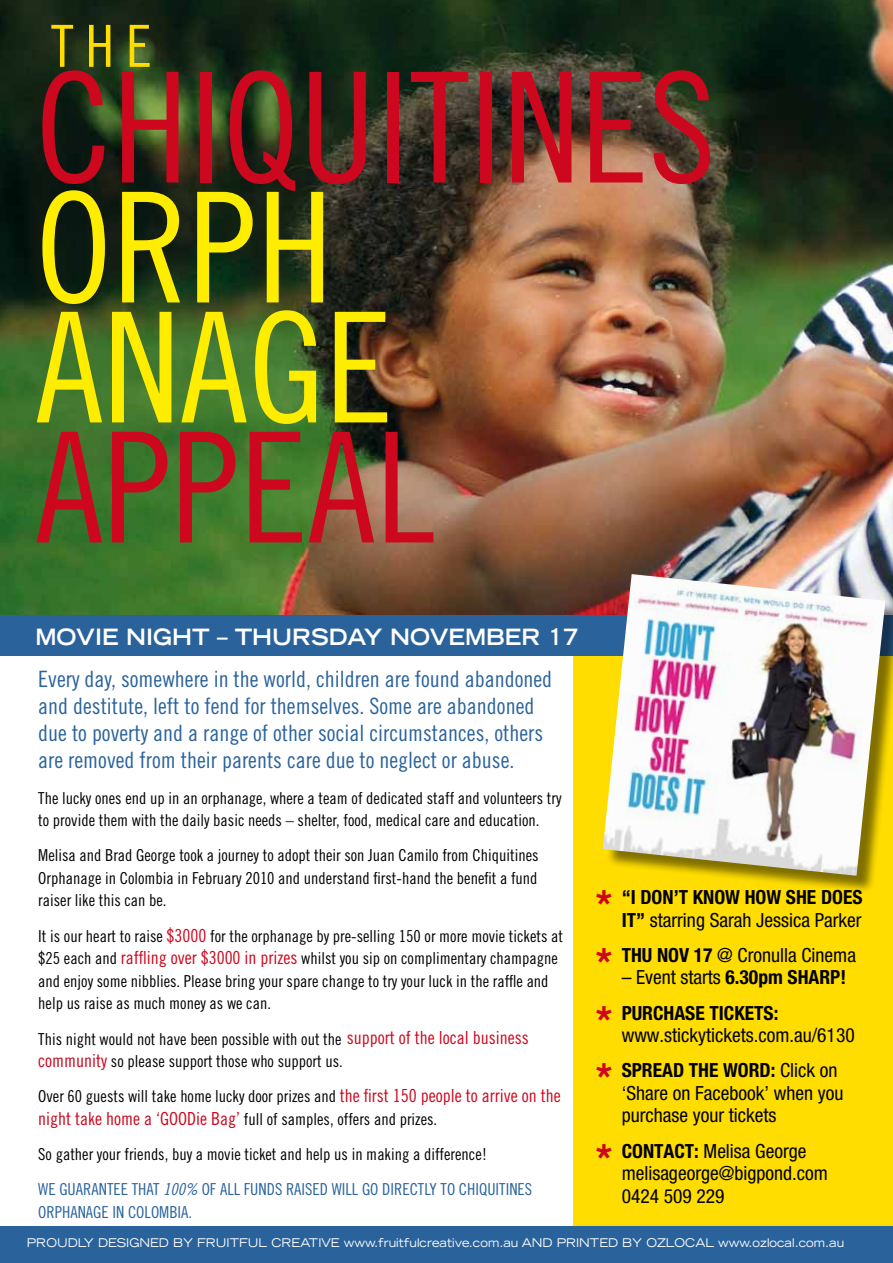
<style>
.page{position:relative;width:893px;height:1263px;background:#fff}
.page>*{position:absolute;margin:0;border:0;box-sizing:border-box;transform-origin:0 0}
.t1{font:153.15px "Trade Gothic Cond Eighteen";color:#cd071e}
.t2{font:153.15px/120px "Trade Gothic Cond Eighteen";color:#ffed00}
.t3{font:58.2px "Trade Gothic Cond Eighteen";color:#fd0}
.t4{font:22.5px/27px "Trade Gothic Cond Eighteen";color:#2a639c}
.t5{font:700 expanded 22.5px "Trade Gothic LH";color:#fff;scale:.94 1}
.t6{font:condensed 19.5px/22.5px "Helvetica Neue";color:#000}
.t7{font:700 condensed 19.5px/35.2px "Helvetica Neue";color:#000}
.t8{font:16.5px/22.5px "Trade Gothic Cond Eighteen";color:#000}
.t9{font:16.5px "Trade Gothic Cond Eighteen";color:#2a639c}
.t10{font:expanded 12px "Trade Gothic LH";color:#fff;scale:.94 1}
.s1{font-size:18px;color:#cd071e}
.s2{font-family:"Trade Gothic Cond Eighteen Obl"}
.s3{font-weight:700;font-size:40.5px;color:#cd071e}
.s4{font-weight:700}
.s5{font-weight:400}
.s6{font-size:40.5px;color:#cd071e}
</style>
<div class="page">
<img style="left:0;top:0;width:893px;height:615px">
<div style="left:573px;top:627px;width:320px;height:600px;background:#fd0"></div>
<div style="left:0;top:615px;width:893px;height:40px;background:#2a639c"></div>
<div style="left:0;top:1226px;width:893px;height:37px;background:#2a639c"></div>
<div style="left:605px;top:576px;width:288px;height:317px;background:#000;opacity:.5"></div>
<img style="left:603px;top:574px;width:282px;height:302px">
<h2 class="t3" style="left:51px;top:12px;width:102px">THE</h2>
<h1 class="t1" style="left:35px;top:37px;width:682px">CHIQUITINES</h1>
<h1 class="t2" style="left:35px;top:186px;width:359px">ORPH<br>ANAGE</h1>
<h1 class="t1" style="left:35px;top:397px;width:401px">APPEAL</h1>
<h3 class="t5" style="left:35px;top:622px;width:579px">MOVIE NIGHT – THURSDAY NOVEMBER 17</h3>
<p class="t4" style="left:38px;top:666px;width:515px">Every day, somewhere in the world, children are found abandoned and destitute, left to fend for themselves. Some are abandoned due to poverty and a range of other social circumstances, others are removed from their parents care due to neglect or abuse.</p>
<p class="t8" style="left:38px;top:786px;width:525px">The lucky ones end up in an orphanage, where a team of dedicated staff and volunteers try to provide them with the daily basic needs – shelter, food, medical care and education.</p>
<p class="t8" style="left:38px;top:844px;width:502px;text-align:justify">Melisa and Brad George took a journey to adopt their son Juan Camilo from Chiquitines Orphanage in Colombia in February 2010 and understand first-hand the benefit a fund raiser like this can be.</p>
<p class="t8" style="left:38px;top:924px;width:526px">It is our heart to raise <span class="s1">$3000</span> for the orphanage by pre-selling 150 or more movie tickets at $25 each and <span class="s1">raffling over $3000 in prizes</span> whilst you sip on complimentary champagne and enjoy some nibblies. Please bring your spare change to try your luck in the raffle and help us raise as much money as we can.</p>
<p class="t8" style="left:38px;top:1027px;width:492px">This night would not have been possible with out the <span class="s1">support of the local business community</span> so please support those who support us.</p>
<p class="t8" style="left:38px;top:1085px;width:524px">Over 60 guests will take home lucky door prizes and <span class="s1">the first 150 people to arrive on the night take home a ‘GOODie Bag’</span> full of samples, offers and prizes.</p>
<p class="t8" style="left:38px;top:1143px;width:450px">So gather your friends, buy a movie ticket and help us in making a difference!</p>
<p class="t9" style="left:38px;top:1179px;width:38px">We Guarantee</p>
<p class="t9" style="left:132px;top:1179px;width:8px">that</p>
<p class="t9" style="left:163px;top:1179px;width:89px"><span class="s2">100%</span> of all funds</p>
<p class="t9" style="left:286px;top:1179px;width:8px">raised</p>
<p class="t9" style="left:332px;top:1179px;width:8px">will</p>
<p class="t9" style="left:362px;top:1179px;width:28px">go directl</p>
<p class="t9" style="left:430px;top:1179px;width:45px">y to Chiquitines</p>
<p class="t9" style="left:38px;top:1202px;width:17px">Orphanage</p>
<p class="t9" style="left:112px;top:1202px;width:33px">in Colombia</p>
<p class="t9" style="left:189px;top:1202px;width:5px">.</p>
<p class="t6" style="left:596px;top:886px;width:267px;text-align:right"><span class="s3">*</span> <span class="s4">“I DON’T KNOW HOW SHE DOES<br>IT”</span> starring Sarah Jessica Parker</p>
<p class="t6" style="left:596px;top:943px;width:261px"><span class="s3">*</span> <span class="s4">THU NOV 17</span> @ Cronulla Cinema</p>
<p class="t7" style="left:596px;top:959px;width:251px;text-indent:26px"><span class="s5">– Event starts</span> 6.30PM SHARP! <span class="s6">*</span> PURCHASE TICKETS:</p>
<p class="t6" style="left:596px;top:1017px;width:260px;line-height:35.2px;text-indent:26px">www.stickytickets.com.au/6130 <span class="s3">*</span> <span class="s4">SPREAD THE WORD:</span> Click on</p>
<p class="t6" style="left:622px;top:1081px;width:223px">‘Share on Facebook’ when you purchase your tickets</p>
<p class="t7" style="left:596px;top:1133px;width:48px"><span class="s6">*</span> CONTA</p>
<p class="t6" style="left:622px;top:1139px;width:208px;text-indent:53px"><span class="s4">CT:</span> Melisa George melisageorge@bigpond.com<br>0424 509 229</p>
<p class="t10" style="left:27px;top:1235px;width:871px">PROUDLY DESIGNED BY FRUITFUL CREATIVE www.fruitfulcreative.com.au AND PRINTED BY OZLOCAL www.ozlocal.com.au</p>
</div>
